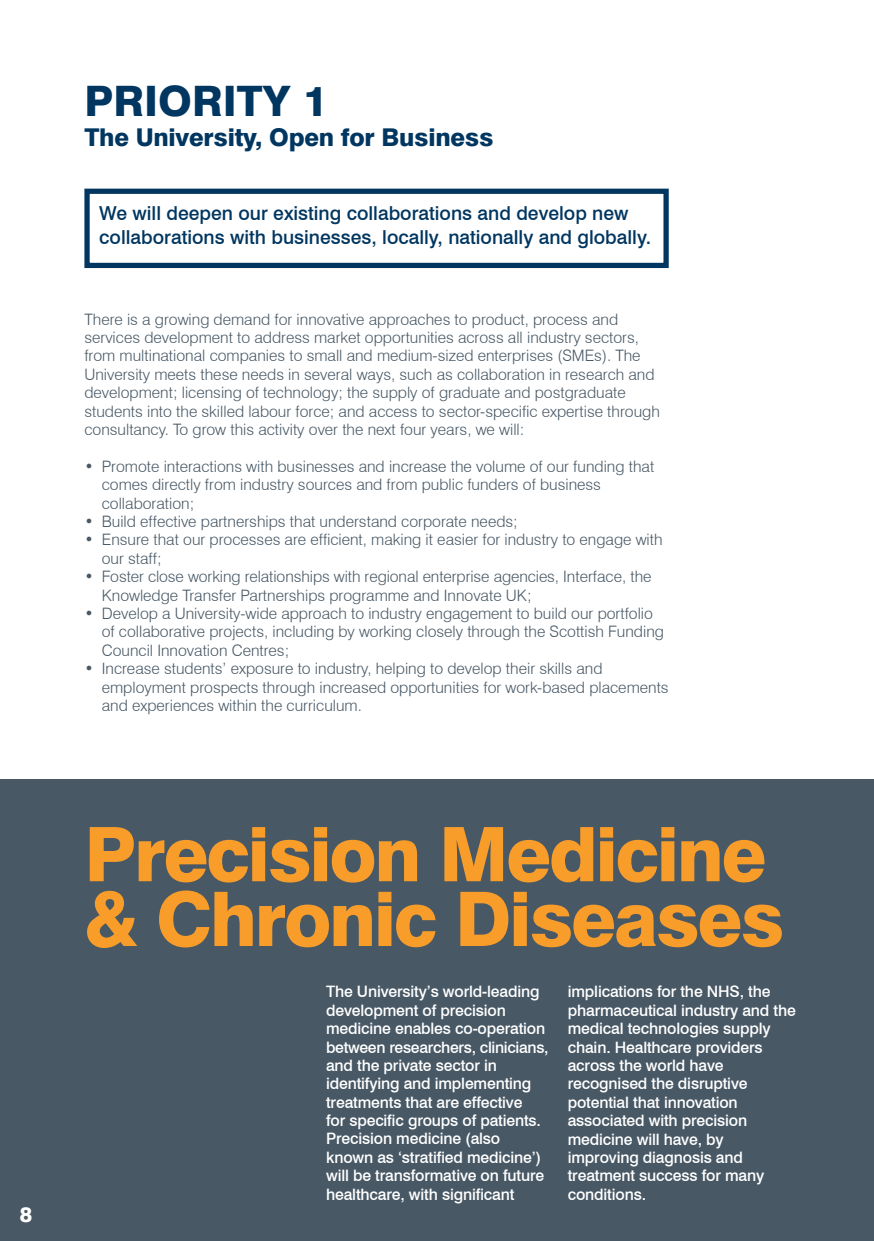
<style>
.page{position:relative;width:874px;height:1241px;background:#fff}
.page>*{position:absolute;margin:0;border:0;box-sizing:border-box;transform-origin:0 0}
.t1{font:800 75.25px/64.8px "Swiss 721 BT";letter-spacing:-.03em;color:#f99d2a}
.t2{font:800 42px "Swiss 721 BT";color:#003660}
.t3{font:800 24.5px "Swiss 721 BT";letter-spacing:-.01em;color:#003660}
.t4{font:800 21px "Swiss 721 BT";color:#fff}
.t5{font:500 19.25px/23.6px "Swiss 721 BT";color:#003660}
.t6{font:300 15.75px/18.4px "Swiss 721 BT";color:#485865}
.t7{font:500 15.75px/18.4px "Swiss 721 BT";letter-spacing:-.01em;color:#fff}
.s1{font-weight:500}
</style>
<div class="page">
<div style="left:0;top:779px;width:873px;height:461px;background:#485865"></div>
<div style="left:84px;top:189px;width:584px;height:79px;border:5px solid #003660"></div>
<h3 class="t4" style="left:20px;top:1201px;width:14px">8</h3>
<h2 class="t2" style="left:84px;top:76px;width:245px">PRIORITY 1</h2>
<h3 class="t3" style="left:84px;top:122px;width:410px">The University, Open for Business</h3>
<p class="t5" style="left:99px;top:201px;width:553px">We will deepen our existing collaborations and develop new collaborations with businesses, locally, nationally and globally.</p>
<p class="t6" style="left:84px;top:310px;width:576px">There is a growing demand for innovative approaches to product, process and services development to address market opportunities across all industry sectors, from multinational companies to small and medium-sized enterprises (SMEs). The University meets these needs in several ways, such as collaboration in research and development; licensing of technology; the supply of graduate and postgraduate students into the skilled labour force; and access to sector-specific expertise through consultancy. To grow this activity over the next four years, we will:</p>
<p class="t6" style="left:102px;top:457px;width:553px;text-indent:-17px"><span class="s1">•</span> Promote interactions with businesses and increase the volume of our funding that comes directly from industry sources and from public funders of business collaboration;</p>
<p class="t6" style="left:84px;top:512px;width:434px"><span class="s1">•</span> Build effective partnerships that understand corporate needs;</p>
<p class="t6" style="left:102px;top:530px;width:562px;text-indent:-17px"><span class="s1">•</span> Ensure that our processes are efficient, making it easier for industry to engage with our staff;</p>
<p class="t6" style="left:102px;top:567px;width:551px;text-indent:-17px"><span class="s1">•</span> Foster close working relationships with regional enterprise agencies, Interface, the<br>Knowledge Transfer Partnerships programme and Innovate UK;</p>
<p class="t6" style="left:102px;top:604px;width:563px;text-indent:-17px"><span class="s1">•</span> Develop a University-wide approach to industry engagement to build our portfolio of collaborative projects, including by working closely through the Scottish Funding<br>Council Innovation Centres;</p>
<p class="t6" style="left:102px;top:659px;width:568px;text-indent:-17px"><span class="s1">•</span> Increase students’ exposure to industry, helping to develop their skills and employment prospects through increased opportunities for work-based placements and experiences within the curriculum.</p>
<h1 class="t1" style="left:84px;top:821px;width:701px">Precision Medicine &amp; Chronic Diseases</h1>
<p class="t7" style="left:326px;top:982px;width:224px">The University’s world-leading development of precision medicine enables co-operation between researchers, clinicians, and the private sector in identifying and implementing treatments that are effective<br>for specific groups of patients.<br>Precision medicine (also known as ‘stratified medicine’) will be transformative on future healthcare, with significant</p>
<p class="t7" style="left:567px;top:982px;width:229px">implications for the NHS, the pharmaceutical industry and the medical technologies supply chain. Healthcare providers across the world have recognised the disruptive potential that innovation associated with precision medicine will have, by improving diagnosis and treatment success for many conditions.</p>
</div>
